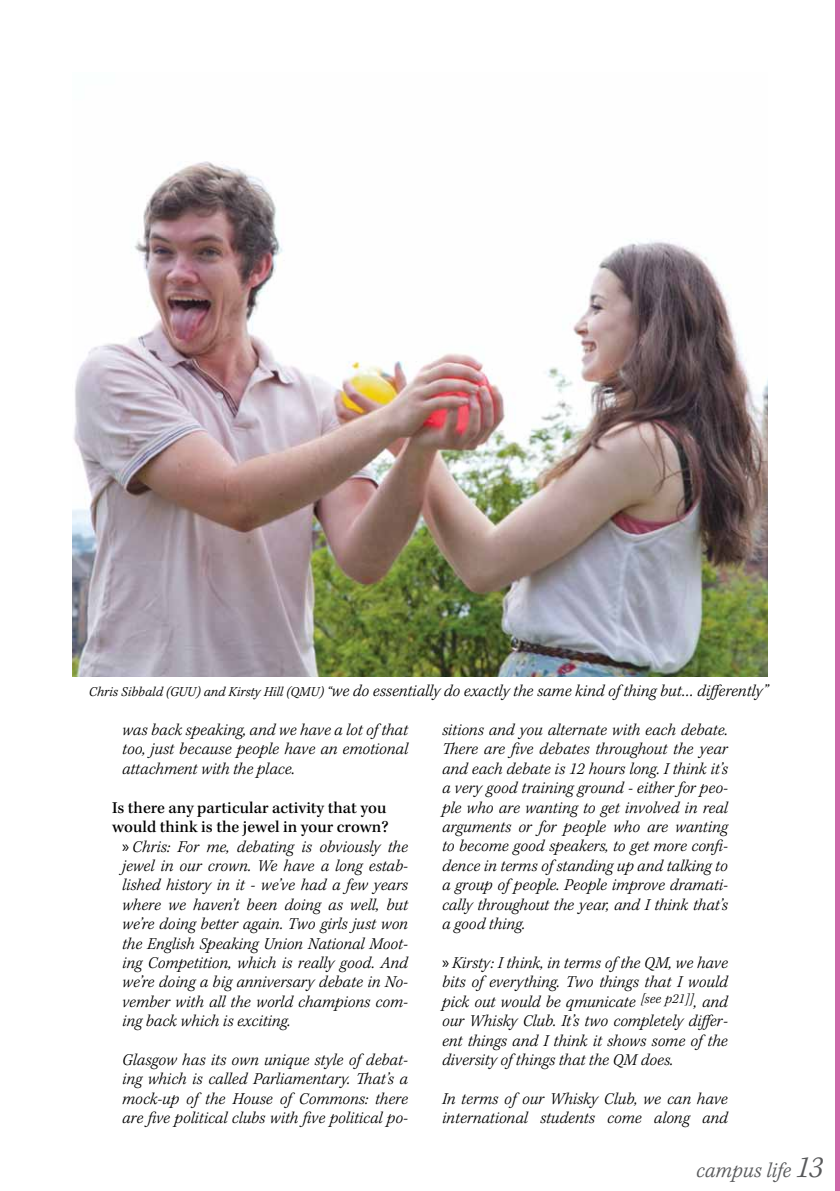
<style>
.page{position:relative;width:840px;height:1191px;background:#fff}
.page>*{position:absolute;margin:0;border:0;box-sizing:border-box;transform-origin:0 0}
.t1{font:22px "Kepler Std Light Scn It Capt";color:#58595b}
.t2{font:italic 300 17px/19.4px "Kepler Std";color:#000;text-align:justify}
.t3{font:500 17px "Kepler Std";color:#000}
.s1{font-family:"Kepler Std Light It Capt";font-weight:400;font-style:normal;font-size:14px}
.s2{font-family:"Myriad Pro";font-weight:400;font-style:normal}
.s3{font-size:32px}
</style>
<div class="page">
<div style="left:834px;top:0;width:5px;height:1191px;background:#d069a9"></div>
<img style="left:72px;top:161px;width:695px;height:516px">
<p class="t2" style="left:89px;top:682px;width:680px"><span class="s1">Chris Sibbald (GUU) and Kirsty Hill (QMU) “</span>we do essentially do exactly the same kind of thing but… differently”</p>
<p class="t2" style="left:122px;top:720px;width:287px">was back speaking, and we have a lot of that too, just because people have an emotional attachment with the place.</p>
<p class="t3" style="left:112px;top:797px;width:275px">Is there any particular activity that you</p>
<p class="t3" style="left:112px;top:817px;width:278px">would think is the jewel in your crown?</p>
<p class="t2" style="left:122px;top:837px;width:287px"><span class="s2">»</span> Chris: For me, debating is obviously the</p>
<p class="t2" style="left:122px;top:856px;width:287px">jewel in our crown. We have a long estab-</p>
<p class="t2" style="left:122px;top:876px;width:287px">lished history in it - we’ve had a few years</p>
<p class="t2" style="left:122px;top:895px;width:287px">where we haven’t been doing as well, but</p>
<p class="t2" style="left:122px;top:914px;width:287px">we’re doing better again. Two girls just won</p>
<p class="t2" style="left:122px;top:934px;width:287px">the English Speaking Union National Moot-</p>
<p class="t2" style="left:122px;top:953px;width:287px">ing Competition, which is really good. And</p>
<p class="t2" style="left:122px;top:973px;width:287px">we’re doing a big anniversary debate in No-</p>
<p class="t2" style="left:122px;top:992px;width:287px">vember with all the world champions com-</p>
<p class="t2" style="left:122px;top:1011px;width:170px">ing back which is exciting.</p>
<p class="t2" style="left:122px;top:1050px;width:287px">Glasgow has its own unique style of debat&shy;ing which is called Parliamentary. That’s a mock-up of the House of Commons: there are five political clubs with five political po-</p>
<p class="t2" style="left:442px;top:720px;width:287px">sitions and you alternate with each debate.<br>There are five debates throughout the year and each debate is 12 hours long. I think it’s a very good training ground - either for peo&shy;ple who are wanting to get involved in real arguments or for people who are wanting to become good speakers, to get more confi&shy;dence in terms of standing up and talking to a group of people. People improve dramati&shy;cally throughout the year, and I think that’s a good thing.</p>
<p class="t2" style="left:442px;top:953px;width:287px"><span class="s2">»</span> Kirsty: I think, in terms of the QM, we have bits of everything. Two things that I would pick out would be qmunicate <sup>[see</sup> <sup>p21]]</sup>, and our Whisky Club. It’s two completely differ&shy;ent things and I think it shows some of the diversity of things that the QM does.</p>
<p class="t2" style="left:442px;top:1089px;width:287px">In terms of our Whisky Club, we can have international students come along and</p>
<p class="t1" style="left:695px;top:1157px;width:128px">campus life <span class="s3">13</span></p>
</div>
